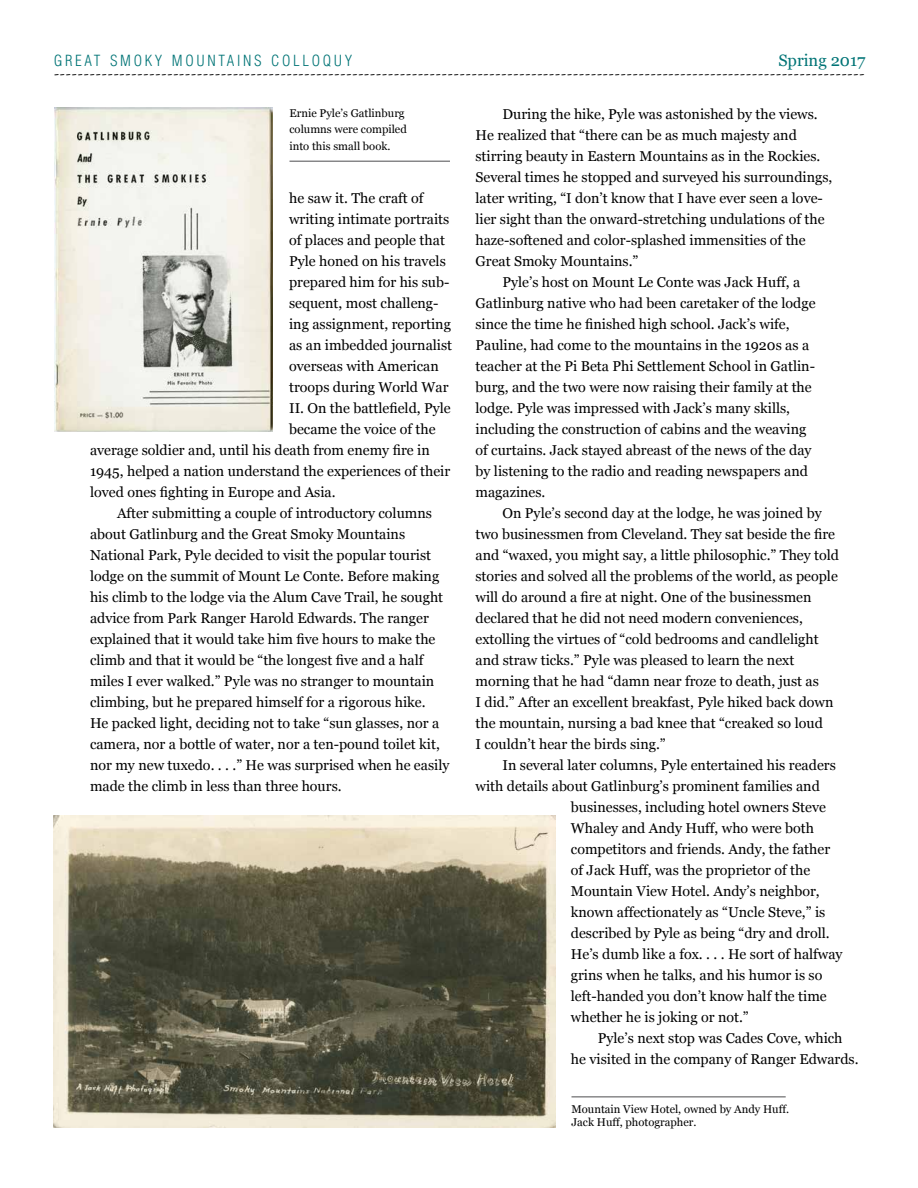
<style>
.page{position:relative;width:918px;height:1188px;background:#fff}
.page>*{position:absolute;margin:0;border:0;box-sizing:border-box;transform-origin:0 0}
.t1{font:16.5px "Georgia";color:#007476}
.t2{font:15.75px "Adobe Garamond";color:#000}
.t3{font:300 condensed 15px "Helvetica";letter-spacing:.18em;color:#007476}
.t4{font:14.25px "Georgia";color:#000}
.t5{font:11.25px/16.5px "Georgia";color:#000}
</style>
<div class="page">
<hr style="left:572px;top:1096px;width:214px;height:1px;background:#4d4d4f">
<img style="left:54px;top:815px;width:502px;height:313px">
<hr style="left:290px;top:161px;width:160px;height:1px;background:#4d4d4f">
<img style="left:54px;top:107px;width:218px;height:325px">
<p class="t3" style="left:54px;top:51px;width:300px">GREAT SMOKY MOUNTAINS COLLOQUY</p>
<p class="t1" style="left:778px;top:51px;width:89px">Spring 2017</p>
<p class="t2" style="left:54px;top:65px;width:812px">----------------------------------------------------------------------------------------------------------------------------------------</p>
<p class="t5" style="left:290px;top:105px;width:119px">Ernie Pyle’s Gatlinburg columns were compiled into this small book.</p>
<p class="t4" style="left:289px;top:189px;width:136px">he saw it. The craft of</p>
<p class="t4" style="left:289px;top:210px;width:162px">writing intimate portraits</p>
<p class="t4" style="left:289px;top:231px;width:157px">of places and people that</p>
<p class="t4" style="left:289px;top:252px;width:158px">Pyle honed on his travels</p>
<p class="t4" style="left:289px;top:273px;width:162px">prepared him for his sub-</p>
<p class="t4" style="left:289px;top:294px;width:151px">sequent, most challeng-</p>
<p class="t4" style="left:289px;top:315px;width:163px">ing assignment, reporting</p>
<p class="t4" style="left:289px;top:336px;width:165px">as an imbedded journalist</p>
<p class="t4" style="left:289px;top:357px;width:151px">overseas with American</p>
<p class="t4" style="left:289px;top:378px;width:161px">troops during World War</p>
<p class="t4" style="left:289px;top:399px;width:163px">II. On the battlefield, Pyle</p>
<p class="t4" style="left:289px;top:420px;width:148px">became the voice of the</p>
<p class="t4" style="left:90px;top:441px;width:341px">average soldier and, until his death from enemy fire in</p>
<p class="t4" style="left:90px;top:462px;width:362px">1945, helped a nation understand the experiences of their</p>
<p class="t4" style="left:90px;top:483px;width:247px">loved ones fighting in Europe and Asia.</p>
<p class="t4" style="left:117px;top:504px;width:316px">After submitting a couple of introductory columns</p>
<p class="t4" style="left:90px;top:525px;width:317px">about Gatlinburg and the Great Smoky Mountains</p>
<p class="t4" style="left:90px;top:546px;width:343px">National Park, Pyle decided to visit the popular tourist</p>
<p class="t4" style="left:90px;top:567px;width:351px">lodge on the summit of Mount Le Conte. Before making</p>
<p class="t4" style="left:90px;top:588px;width:355px">his climb to the lodge via the Alum Cave Trail, he sought</p>
<p class="t4" style="left:90px;top:609px;width:340px">advice from Park Ranger Harold Edwards. The ranger</p>
<p class="t4" style="left:90px;top:630px;width:347px">explained that it would take him five hours to make the</p>
<p class="t4" style="left:90px;top:651px;width:335px">climb and that it would be “the longest five and a half</p>
<p class="t4" style="left:90px;top:672px;width:346px">miles I ever walked.” Pyle was no stranger to mountain</p>
<p class="t4" style="left:90px;top:693px;width:337px">climbing, but he prepared himself for a rigorous hike.</p>
<p class="t4" style="left:90px;top:714px;width:351px">He packed light, deciding not to take “sun glasses, nor a</p>
<p class="t4" style="left:90px;top:735px;width:351px">camera, nor a bottle of water, nor a ten-pound toilet kit,</p>
<p class="t4" style="left:90px;top:756px;width:361px">nor my new tuxedo. . . .” He was surprised when he easily</p>
<p class="t4" style="left:90px;top:777px;width:253px">made the climb in less than three hours.</p>
<p class="t4" style="left:502px;top:105px;width:317px">During the hike, Pyle was astonished by the views.</p>
<p class="t4" style="left:476px;top:126px;width:323px">He realized that “there can be as much majesty and</p>
<p class="t4" style="left:476px;top:147px;width:346px">stirring beauty in Eastern Mountains as in the Rockies.</p>
<p class="t4" style="left:476px;top:168px;width:358px">Several times he stopped and surveyed his surroundings,</p>
<p class="t4" style="left:476px;top:189px;width:349px">later writing, “I don’t know that I have ever seen a love-</p>
<p class="t4" style="left:476px;top:210px;width:351px">lier sight than the onward-stretching undulations of the</p>
<p class="t4" style="left:476px;top:231px;width:332px">haze-softened and color-splashed immensities of the</p>
<p class="t4" style="left:476px;top:252px;width:164px">Great Smoky Mountains.”</p>
<p class="t4" style="left:503px;top:273px;width:299px">Pyle’s host on Mount Le Conte was Jack Huff, a</p>
<p class="t4" style="left:476px;top:294px;width:342px">Gatlinburg native who had been caretaker of the lodge</p>
<p class="t4" style="left:476px;top:315px;width:316px">since the time he finished high school. Jack’s wife,</p>
<p class="t4" style="left:476px;top:336px;width:335px">Pauline, had come to the mountains in the 1920s as a</p>
<p class="t4" style="left:476px;top:357px;width:341px">teacher at the Pi Beta Phi Settlement School in Gatlin-</p>
<p class="t4" style="left:476px;top:378px;width:338px">burg, and the two were now raising their family at the</p>
<p class="t4" style="left:476px;top:399px;width:316px">lodge. Pyle was impressed with Jack’s many skills,</p>
<p class="t4" style="left:476px;top:420px;width:332px">including the construction of cabins and the weaving</p>
<p class="t4" style="left:476px;top:441px;width:338px">of curtains. Jack stayed abreast of the news of the day</p>
<p class="t4" style="left:476px;top:462px;width:334px">by listening to the radio and reading newspapers and</p>
<p class="t4" style="left:476px;top:483px;width:71px">magazines.</p>
<p class="t4" style="left:503px;top:504px;width:321px">On Pyle’s second day at the lodge, he was joined by</p>
<p class="t4" style="left:476px;top:525px;width:361px">two businessmen from Cleveland. They sat beside the fire</p>
<p class="t4" style="left:476px;top:546px;width:365px">and “waxed, you might say, a little philosophic.” They told</p>
<p class="t4" style="left:476px;top:567px;width:364px">stories and solved all the problems of the world, as people</p>
<p class="t4" style="left:476px;top:588px;width:338px">will do around a fire at night. One of the businessmen</p>
<p class="t4" style="left:476px;top:609px;width:329px">declared that he did not need modern conveniences,</p>
<p class="t4" style="left:476px;top:630px;width:345px">extolling the virtues of “cold bedrooms and candlelight</p>
<p class="t4" style="left:476px;top:651px;width:320px">and straw ticks.” Pyle was pleased to learn the next</p>
<p class="t4" style="left:476px;top:672px;width:345px">morning that he had “damn near froze to death, just as</p>
<p class="t4" style="left:476px;top:693px;width:360px">I did.” After an excellent breakfast, Pyle hiked back down</p>
<p class="t4" style="left:476px;top:714px;width:349px">the mountain, nursing a bad knee that “creaked so loud</p>
<p class="t4" style="left:476px;top:735px;width:192px">I couldn’t hear the birds sing.”</p>
<p class="t4" style="left:503px;top:757px;width:335px">In several later columns, Pyle entertained his readers</p>
<p class="t4" style="left:476px;top:778px;width:346px">with details about Gatlinburg’s prominent families and</p>
<p class="t4" style="left:571px;top:799px;width:257px">businesses, including hotel owners Steve</p>
<p class="t4" style="left:571px;top:820px;width:245px">Whaley and Andy Huff, who were both</p>
<p class="t4" style="left:571px;top:841px;width:261px">competitors and friends. Andy, the father</p>
<p class="t4" style="left:571px;top:862px;width:241px">of Jack Huff, was the proprietor of the</p>
<p class="t4" style="left:571px;top:883px;width:250px">Mountain View Hotel. Andy’s neighbor,</p>
<p class="t4" style="left:571px;top:904px;width:256px">known affectionately as “Uncle Steve,” is</p>
<p class="t4" style="left:571px;top:925px;width:260px">described by Pyle as being “dry and droll.</p>
<p class="t4" style="left:571px;top:946px;width:273px">He’s dumb like a fox. . . . He sort of halfway</p>
<p class="t4" style="left:571px;top:967px;width:253px">grins when he talks, and his humor is so</p>
<p class="t4" style="left:571px;top:988px;width:257px">left-handed you don’t know half the time</p>
<p class="t4" style="left:571px;top:1009px;width:179px">whether he is joking or not.”</p>
<p class="t4" style="left:598px;top:1030px;width:246px">Pyle’s next stop was Cades Cove, which</p>
<p class="t4" style="left:571px;top:1051px;width:289px">he visited in the company of Ranger Edwards.</p>
<p class="t5" style="left:572px;top:1102px;width:219px;line-height:13.5px">Mountain View Hotel, owned by Andy Huff.<br>Jack Huff, photographer.</p>
</div>
